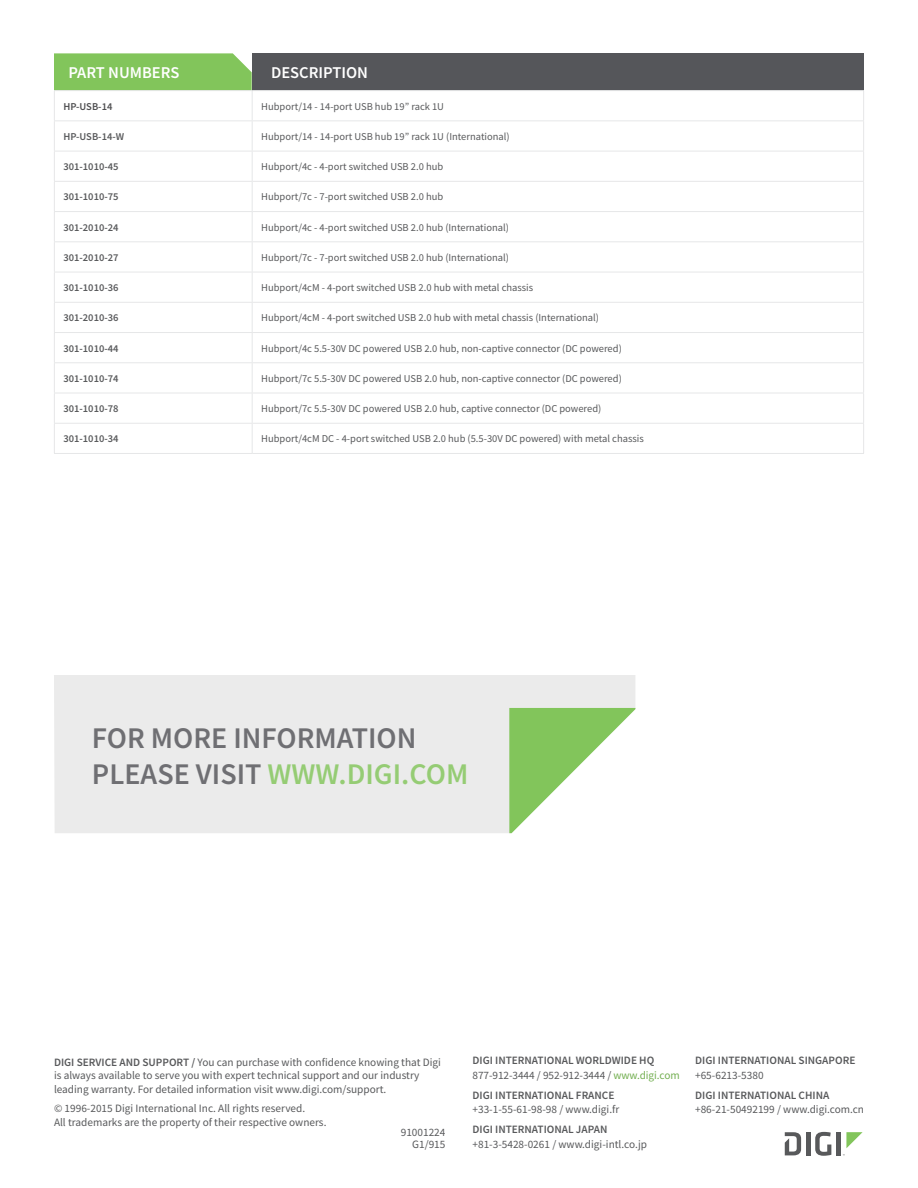
<style>
.page{position:relative;width:918px;height:1188px;background:#fff}
.page>*{position:absolute;margin:0;border:0;box-sizing:border-box;transform-origin:0 0}
.t1{font:600 30px/36px "Source Sans Pro";color:#6f6f73}
.t2{font:600 16.5px "Source Sans Pro";color:#fff}
.t3{font:11.25px/13.5px "Source Sans Pro";color:#58595b}
.t4{font:600 11.25px/14.2px "Source Sans Pro";color:#58595b}
.Table_-_Body_Copy{font:10.5px "Source Sans Pro";color:#58595b}
.Table_-_Body_Copy-2{font:600 10.5px "Source Sans Pro";color:#58595b}
.t5{font:600 10.5px "Source Sans Pro";color:#4d4d4f}
.s1{color:#95cc74}
.s2{font-weight:600}
.s3{font-weight:400}
.s4{font-weight:400;color:#73af51}
</style>
<div class="page">
<hr style="left:806px;top:1132px;width:4px;height:23px;background:#58595b">
<svg style="left:815px;top:1132px;width:16px;height:24px"></svg>
<div style="left:836px;top:1132px;width:5px;height:23px;background:#58595b"></div>
<svg style="left:846px;top:1132px;width:17px;height:16px"></svg>
<svg style="left:785px;top:1132px;width:16px;height:23px"></svg>
<div style="left:252px;top:53px;width:612px;height:38px;background:#55565a"></div>
<div style="left:54px;top:675px;width:581px;height:158px;background:#ebebeb"></div>
<svg style="left:509px;top:708px;width:126px;height:125px"></svg>
<svg style="left:55px;top:121px;width:808px;height:302px"></svg>
<svg style="left:54px;top:53px;width:199px;height:67px"></svg>
<hr style="left:54px;top:121px;width:1px;height:30px;background:#e6e7e8">
<hr style="left:252px;top:121px;width:1px;height:30px;background:#e6e7e8">
<hr style="left:54px;top:151px;width:1px;height:30px;background:#e6e7e8">
<hr style="left:252px;top:151px;width:1px;height:30px;background:#e6e7e8">
<svg style="left:54px;top:182px;width:1px;height:59px"></svg>
<svg style="left:252px;top:182px;width:1px;height:59px"></svg>
<hr style="left:252px;top:90px;width:612px;height:1px;background:#e6e7e8">
<svg style="left:863px;top:91px;width:1px;height:29px"></svg>
<hr style="left:54px;top:120px;width:198px;height:1px;background:#e6e7e8">
<hr style="left:252px;top:120px;width:612px;height:1px;background:#e6e7e8">
<hr style="left:863px;top:121px;width:1px;height:30px;background:#e6e7e8">
<hr style="left:54px;top:151px;width:198px;height:1px;background:#e6e7e8">
<hr style="left:252px;top:151px;width:612px;height:1px;background:#e6e7e8">
<hr style="left:863px;top:151px;width:1px;height:30px;background:#e6e7e8">
<hr style="left:54px;top:181px;width:198px;height:1px;background:#e6e7e8">
<hr style="left:252px;top:181px;width:612px;height:1px;background:#e6e7e8">
<hr style="left:54px;top:211px;width:198px;height:1px;background:#e6e7e8">
<hr style="left:252px;top:211px;width:612px;height:1px;background:#e6e7e8">
<svg style="left:863px;top:182px;width:1px;height:59px"></svg>
<hr style="left:252px;top:241px;width:612px;height:1px;background:#e6e7e8">
<hr style="left:863px;top:242px;width:1px;height:30px;background:#e6e7e8">
<hr style="left:252px;top:302px;width:612px;height:1px;background:#e6e7e8">
<hr style="left:252px;top:332px;width:612px;height:1px;background:#e6e7e8">
<hr style="left:252px;top:362px;width:612px;height:1px;background:#e6e7e8">
<hr style="left:54px;top:241px;width:198px;height:1px;background:#e6e7e8">
<hr style="left:54px;top:242px;width:1px;height:30px;background:#e6e7e8">
<hr style="left:252px;top:242px;width:1px;height:30px;background:#e6e7e8">
<hr style="left:54px;top:272px;width:1px;height:30px;background:#e6e7e8">
<svg style="left:54px;top:303px;width:1px;height:59px"></svg>
<hr style="left:54px;top:363px;width:1px;height:30px;background:#e6e7e8">
<hr style="left:54px;top:393px;width:1px;height:30px;background:#e6e7e8">
<svg style="left:54px;top:424px;width:1px;height:29px"></svg>
<hr style="left:54px;top:272px;width:198px;height:1px;background:#e6e7e8">
<hr style="left:54px;top:302px;width:198px;height:1px;background:#e6e7e8">
<hr style="left:54px;top:332px;width:198px;height:1px;background:#e6e7e8">
<hr style="left:54px;top:362px;width:198px;height:1px;background:#e6e7e8">
<hr style="left:54px;top:393px;width:198px;height:1px;background:#e6e7e8">
<hr style="left:54px;top:423px;width:198px;height:1px;background:#e6e7e8">
<hr style="left:54px;top:453px;width:198px;height:1px;background:#e6e7e8">
<hr style="left:252px;top:272px;width:612px;height:1px;background:#e6e7e8">
<hr style="left:252px;top:272px;width:1px;height:30px;background:#e6e7e8">
<hr style="left:863px;top:272px;width:1px;height:30px;background:#e6e7e8">
<svg style="left:252px;top:303px;width:1px;height:59px"></svg>
<svg style="left:863px;top:303px;width:1px;height:59px"></svg>
<hr style="left:252px;top:363px;width:1px;height:30px;background:#e6e7e8">
<hr style="left:863px;top:363px;width:1px;height:30px;background:#e6e7e8">
<hr style="left:252px;top:393px;width:612px;height:1px;background:#e6e7e8">
<hr style="left:252px;top:393px;width:1px;height:30px;background:#e6e7e8">
<hr style="left:863px;top:393px;width:1px;height:30px;background:#e6e7e8">
<hr style="left:252px;top:423px;width:612px;height:1px;background:#e6e7e8">
<svg style="left:252px;top:424px;width:1px;height:29px"></svg>
<svg style="left:863px;top:424px;width:1px;height:29px"></svg>
<hr style="left:252px;top:453px;width:612px;height:1px;background:#e6e7e8">
<h2 class="t2" style="left:68px;top:62px;width:112px">PART NUMBERS</h2>
<h2 class="t2" style="left:271px;top:62px;width:99px">DESCRIPTION</h2>
<p class="t5" style="left:63px;top:99px;width:51px">HP-USB-14</p>
<p class="Table_-_Body_Copy" style="left:261px;top:100px;width:184px">Hubport/14 - 14-port USB hub 19” rack 1U</p>
<p class="Table_-_Body_Copy-2" style="left:63px;top:130px;width:62px">HP-USB-14-W</p>
<p class="Table_-_Body_Copy" style="left:261px;top:130px;width:250px">Hubport/14 - 14-port USB hub 19” rack 1U (International)</p>
<p class="Table_-_Body_Copy-2" style="left:63px;top:160px;width:57px">301-1010-45</p>
<p class="Table_-_Body_Copy" style="left:261px;top:160px;width:184px">Hubport/4c - 4-port switched USB 2.0 hub</p>
<p class="Table_-_Body_Copy-2" style="left:63px;top:190px;width:57px">301-1010-75</p>
<p class="Table_-_Body_Copy" style="left:261px;top:190px;width:184px">Hubport/7c - 7-port switched USB 2.0 hub</p>
<p class="Table_-_Body_Copy-2" style="left:63px;top:220px;width:57px">301-2010-24</p>
<p class="Table_-_Body_Copy" style="left:261px;top:220px;width:249px">Hubport/4c - 4-port switched USB 2.0 hub (International)</p>
<p class="Table_-_Body_Copy-2" style="left:63px;top:250px;width:57px">301-2010-27</p>
<p class="Table_-_Body_Copy" style="left:261px;top:251px;width:249px">Hubport/7c - 7-port switched USB 2.0 hub (International)</p>
<p class="Table_-_Body_Copy-2" style="left:63px;top:281px;width:57px">301-1010-36</p>
<p class="Table_-_Body_Copy" style="left:261px;top:281px;width:274px">Hubport/4cM - 4-port switched USB 2.0 hub with metal chassis</p>
<p class="Table_-_Body_Copy-2" style="left:63px;top:311px;width:57px">301-2010-36</p>
<p class="Table_-_Body_Copy" style="left:261px;top:311px;width:339px">Hubport/4cM - 4-port switched USB 2.0 hub with metal chassis (International)</p>
<p class="Table_-_Body_Copy-2" style="left:63px;top:341px;width:57px">301-1010-44</p>
<p class="Table_-_Body_Copy" style="left:261px;top:341px;width:362px">Hubport/4c 5.5-30V DC powered USB 2.0 hub, non-captive connector (DC powered)</p>
<p class="Table_-_Body_Copy-2" style="left:63px;top:371px;width:57px">301-1010-74</p>
<p class="Table_-_Body_Copy" style="left:261px;top:372px;width:362px">Hubport/7c 5.5-30V DC powered USB 2.0 hub, non-captive connector (DC powered)</p>
<p class="Table_-_Body_Copy-2" style="left:63px;top:402px;width:57px">301-1010-78</p>
<p class="Table_-_Body_Copy" style="left:261px;top:402px;width:342px">Hubport/7c 5.5-30V DC powered USB 2.0 hub, captive connector (DC powered)</p>
<p class="Table_-_Body_Copy-2" style="left:63px;top:432px;width:57px">301-1010-34</p>
<p class="Table_-_Body_Copy" style="left:261px;top:432px;width:384px">Hubport/4cM DC - 4-port switched USB 2.0 hub (5.5-30V DC powered) with metal chassis</p>
<h1 class="t1" style="left:92px;top:720px;width:378px">FOR MORE INFORMATION<br>PLEASE VISIT <span class="s1">WWW.DIGI.COM</span></h1>
<p class="t3" style="left:54px;top:1055px;width:388px"><span class="s2">DIGI SERVICE AND SUPPORT /</span> You can purchase with confidence knowing that Digi is always available to serve you with expert technical support and our industry leading warranty. For detailed information visit www.digi.com/support.</p>
<p class="t3" style="left:54px;top:1102px;width:274px">© 1996-2015 Digi International Inc. All rights reserved.<br>All trademarks are the property of their respective owners.</p>
<p class="t3" style="left:401px;top:1126px;width:46px;line-height:12px;text-align:right">91001224<br>G1/915</p>
<p class="t4" style="left:473px;top:1053px;width:209px">DIGI INTERNATIONAL WORLDWIDE HQ<br><span class="s3">877-912-3444 / 952-912-3444 /</span> <span class="s4">www.digi.com</span></p>
<p class="t4" style="left:473px;top:1088px;width:144px">DIGI INTERNATIONAL FRANCE</p>
<p class="t3" style="left:473px;top:1103px;width:148px">+33-1-55-61-98-98 / www.digi.fr</p>
<p class="t4" style="left:473px;top:1122px;width:136px">DIGI INTERNATIONAL JAPAN</p>
<p class="t3" style="left:473px;top:1137px;width:176px">+81-3-5428-0261 / www.digi-intl.co.jp</p>
<p class="t4" style="left:695px;top:1053px;width:162px">DIGI INTERNATIONAL SINGAPORE</p>
<p class="t3" style="left:695px;top:1068px;width:70px">+65-6213-5380</p>
<p class="t4" style="left:695px;top:1088px;width:136px">DIGI INTERNATIONAL CHINA</p>
<p class="t3" style="left:695px;top:1103px;width:170px">+86-21-50492199 / www.digi.com.cn</p>
</div>
